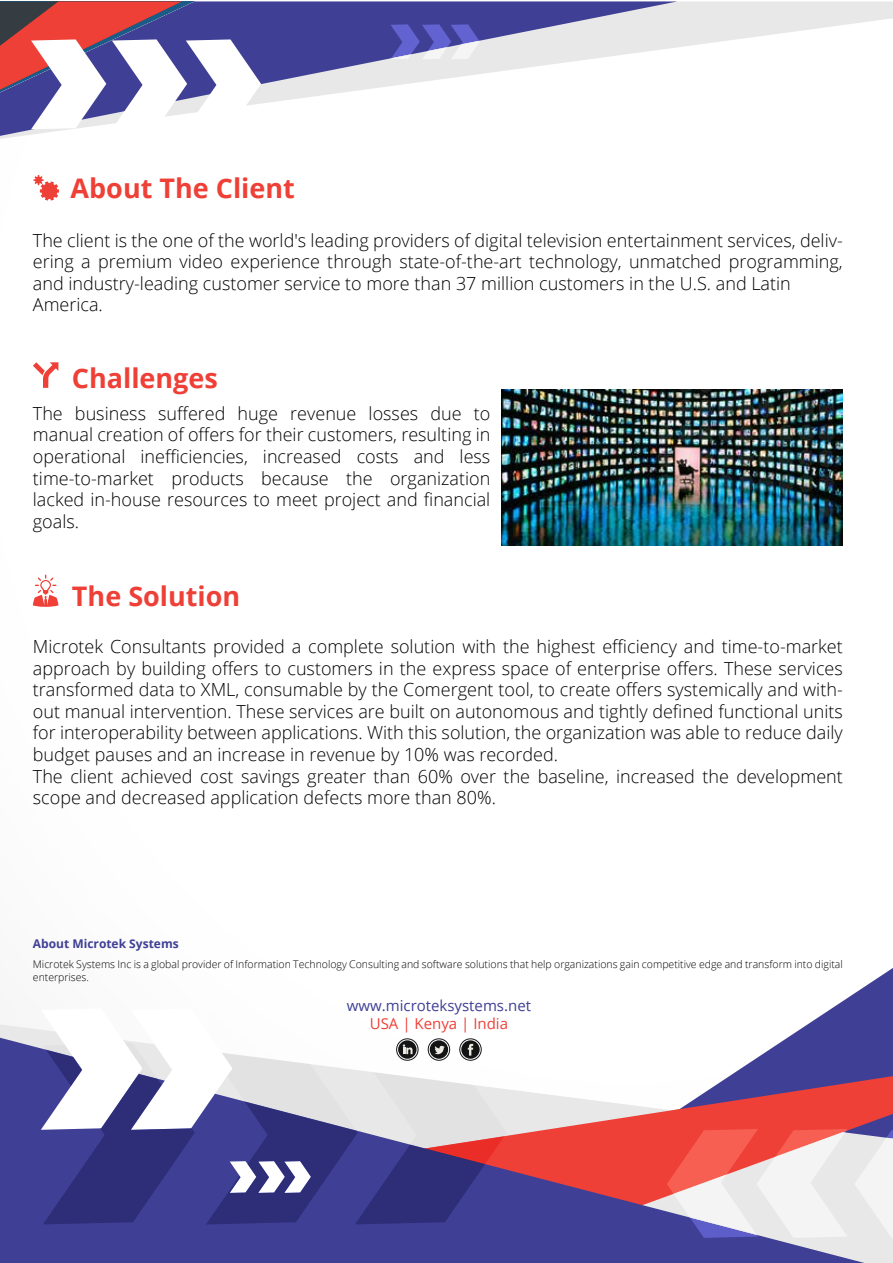
<style>
.page{position:relative;width:893px;height:1263px;background:#fff}
.page>*{position:absolute;margin:0;border:0;box-sizing:border-box;transform-origin:0 0}
.t1{font:700 27px "Open Sans";color:#ee4037}
.t2{font:300 18px/21.6px "Open Sans";color:#000}
.t3{font:15px "Open Sans";color:#3f3f95}
.t4{font:15px "Open Sans";color:#ee4037}
.t5{font:700 12px "Open Sans";color:#3f3f95}
.t6{font:300 10.5px/12.6px "Open Sans";color:#000}
</style>
<div class="page">
<svg style="left:808px;top:968px;width:85px;height:56px"></svg>
<svg style="left:0;top:1024px;width:893px;height:52px"></svg>
<svg style="left:0;top:1038px;width:864px;height:225px;fill:#3f3f95"></svg>
<svg style="left:0;top:1px;width:893px;height:138px"></svg>
<svg style="left:0;top:1px;width:677px;height:135px"></svg>
<svg style="left:0;top:1px;width:323px;height:128px"></svg>
<svg style="left:390px;top:24px;width:90px;height:35px;background:#7d7dc6"></svg>
<svg style="left:667px;top:1129px;width:181px;height:109px"></svg>
<div style="left:854px;top:1129px;width:39px;height:109px;background:#eee"></div>
<svg style="left:41px;top:1024px;width:466px;height:200px"></svg>
<svg style="left:33px;top:575px;width:25px;height:32px"></svg>
<svg style="left:33px;top:175px;width:26px;height:26px"></svg>
<svg style="left:33px;top:362px;width:25px;height:26px"></svg>
<img style="left:501px;top:390px;width:341px;height:156px">
<h1 class="t1" style="left:71px;top:169px;width:226px">About The Client</h1>
<p class="t2" style="left:33px;top:229px;width:811px">The client is the one of the world's leading providers of digital television entertainment services, deliv&shy;ering a premium video experience through state-of-the-art technology, unmatched programming, and industry-leading customer service to more than 37 million customers in the U.S. and Latin America.</p>
<h1 class="t1" style="left:72px;top:359px;width:148px">Challenges</h1>
<p class="t2" style="left:33px;top:402px;width:459px;text-align:justify">The business suffered huge revenue losses due to manual creation of offers for their customers, resulting in operational inefficiencies, increased costs and less time-to-market products because the organization lacked in-house resources to meet project and financial goals.</p>
<h1 class="t1" style="left:72px;top:577px;width:170px">The Solution</h1>
<p class="t2" style="left:33px;top:635px;width:811px">Microtek Consultants provided a complete solution with the highest efficiency and time-to-market approach by building offers to customers in the express space of enterprise offers. These services transformed data to XML, consumable by the Comergent tool, to create offers systemically and with&shy;out manual intervention. These services are built on autonomous and tightly defined functional units for interoperability between applications. With this solution, the organization was able to reduce daily budget pauses and an increase in revenue by 10% was recorded.<br>The client achieved cost savings greater than 60% over the baseline, increased the development scope and decreased application defects more than 80%.</p>
<p class="t5" style="left:33px;top:935px;width:147px">About Microtek Systems</p>
<p class="t6" style="left:33px;top:958px;width:811px">Microtek Systems Inc is a global provider of Information Technology Consulting and software solutions that help organizations gain competitive edge and transform into digital enterprises.</p>
<p class="t3" style="left:347px;top:996px;width:186px">www.microteksystems.net</p>
<p class="t4" style="left:370px;top:1014px;width:140px">USA | Kenya | India</p>
</div>
